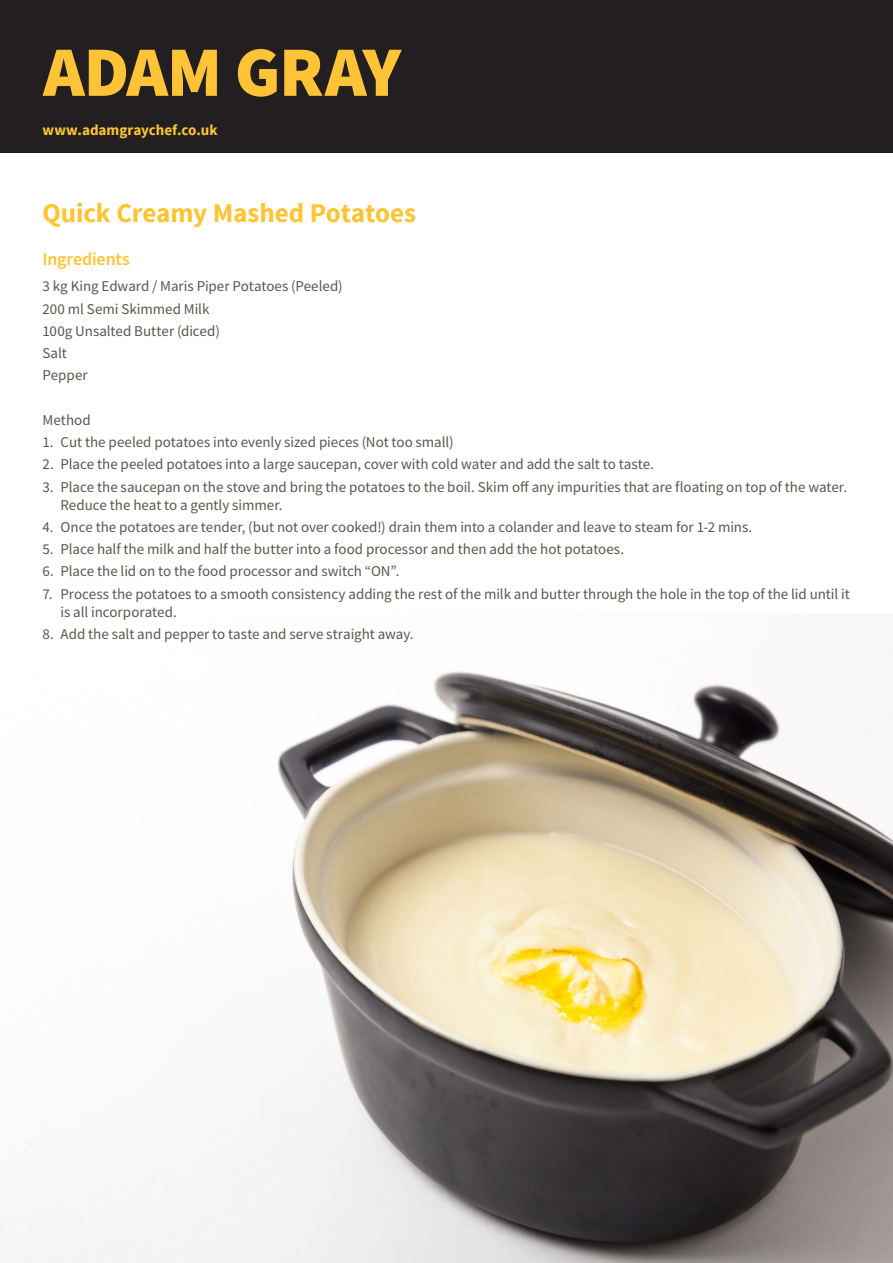
<style>
.page{position:relative;width:893px;height:1263px;background:#fff}
.page>*{position:absolute;margin:0;border:0;box-sizing:border-box;transform-origin:0 0}
.t1{font:700 27px "Source Sans Pro";letter-spacing:-.005em;color:#fec434}
.Subtitle{font:600 18px "Source Sans Pro";letter-spacing:-.01em;color:#fec434}
.Bullet{font:15px/18px "Source Sans Pro";color:#5a574e}
.t2{font:700 15px "Source Sans Pro";color:#fec434}
</style>
<div class="page">
<div style="left:0;top:0;width:893px;height:153px;background:#231f20"></div>
<svg style="left:43px;top:50px;width:174px;height:46px"></svg>
<svg style="left:238px;top:49px;width:39px;height:48px"></svg>
<svg style="left:284px;top:50px;width:118px;height:46px"></svg>
<img style="left:0;top:671px;width:893px;height:592px">
<p class="t2" style="left:43px;top:120px;width:177px">www.adamgraychef.co.uk</p>
<p class="t1" style="left:43px;top:195px;width:375px">Quick Creamy Mashed Potatoes</p>
<p class="Subtitle" style="left:43px;top:247px;width:89px">Ingredients</p>
<p class="Bullet" style="left:43px;top:277px;width:302px">3 kg King Edward / Maris Piper Potatoes (Peeled)</p>
<p class="Bullet" style="left:43px;top:299px;width:168px">200 ml Semi Skimmed Milk</p>
<p class="Bullet" style="left:43px;top:322px;width:179px">100g Unsalted Butter (diced)</p>
<p class="Bullet" style="left:43px;top:344px;width:26px">Salt</p>
<p class="Bullet" style="left:43px;top:366px;width:47px">Pepper</p>
<p class="Bullet" style="left:43px;top:411px;width:50px">Method</p>
<p class="Bullet" style="left:43px;top:433px;width:413px">1. Cut the peeled potatoes into evenly sized pieces (Not too small)</p>
<p class="Bullet" style="left:43px;top:455px;width:613px">2. Place the peeled potatoes into a large saucepan, cover with cold water and add the salt to taste.</p>
<p class="Bullet" style="left:61px;top:477px;width:788px;text-indent:-18px">3. Place the saucepan on the stove and bring the potatoes to the boil. Skim off any impurities that are floating on top of the water.<br>Reduce the heat to a gently simmer.</p>
<p class="Bullet" style="left:43px;top:518px;width:711px">4. Once the potatoes are tender, (but not over cooked!) drain them into a colander and leave to steam for 1-2 mins.</p>
<p class="Bullet" style="left:43px;top:540px;width:583px">5. Place half the milk and half the butter into a food processor and then add the hot potatoes.</p>
<p class="Bullet" style="left:43px;top:562px;width:359px">6. Place the lid on to the food processor and switch “ON”.</p>
<p class="Bullet" style="left:61px;top:584px;width:791px;text-indent:-18px">7. Process the potatoes to a smooth consistency adding the rest of the milk and butter through the hole in the top of the lid until it is all incorporated.</p>
<p class="Bullet" style="left:43px;top:625px;width:372px">8. Add the salt and pepper to taste and serve straight away.</p>
</div>
